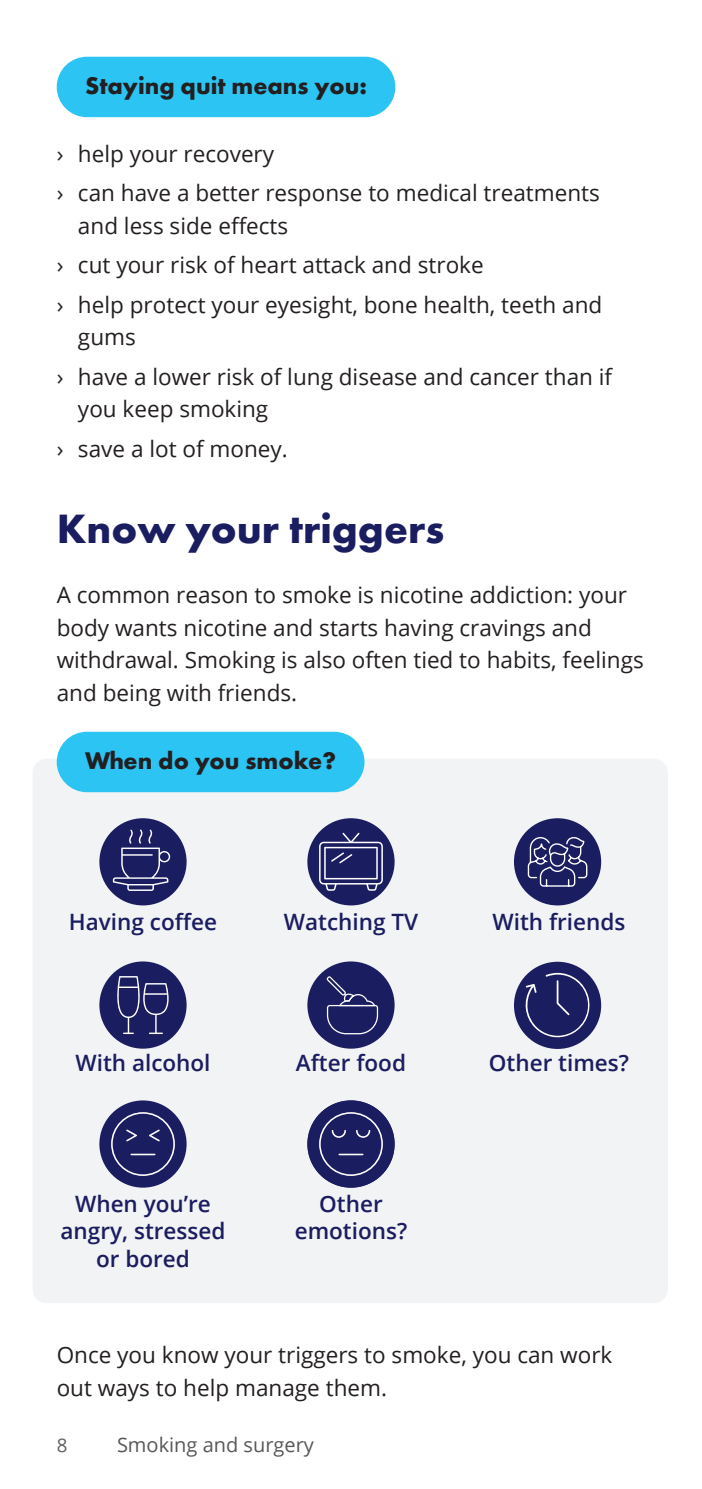
<style>
.page{position:relative;width:702px;height:1489px;background:#fff}
.page>*{position:absolute;margin:0;border:0;box-sizing:border-box;transform-origin:0 0}
.t1{font:700 42.5px "Futura PT";color:#1b1d61}
.Capsule_Blue_New{font:700 25px "Futura PT";color:#231f20}
.Body{font:22.5px/32.5px "Open Sans";color:#231f20}
.Body-2{font:600 22.5px/27.5px "Open Sans";color:#1b1d61;text-align:center}
.t2{font:20px "Open Sans";color:#57585a}
.t3{font:18.75px "Open Sans";color:#5e5f64}
</style>
<div class="page">
<hr style="left:701px;top:0;width:1px;height:1488px;background:#1b1d61">
<div style="left:33px;top:758px;width:635px;height:545px;background:#f2f3f4;border-radius:14px"></div>
<div style="left:99px;top:818px;width:87px;height:87px;background:#1b1d61;border-radius:50%"></div>
<div style="left:99px;top:961px;width:87px;height:87px;background:#1b1d61;border-radius:50%"></div>
<div style="left:99px;top:1100px;width:87px;height:87px;background:#1b1d61;border-radius:50%"></div>
<div style="left:307px;top:961px;width:87px;height:87px;background:#1b1d61;border-radius:50%"></div>
<div style="left:307px;top:818px;width:87px;height:87px;background:#1b1d61;border-radius:50%"></div>
<div style="left:514px;top:818px;width:87px;height:87px;background:#1b1d61;border-radius:50%"></div>
<div style="left:514px;top:961px;width:87px;height:87px;background:#1b1d61;border-radius:50%"></div>
<svg style="left:113px;top:829px;width:57px;height:61px"></svg>
<svg style="left:319px;top:832px;width:64px;height:58px"></svg>
<svg style="left:525px;top:972px;width:65px;height:65px"></svg>
<div style="left:307px;top:1100px;width:87px;height:87px;background:#1b1d61;border-radius:50%"></div>
<svg style="left:319px;top:1112px;width:64px;height:63px"></svg>
<svg style="left:117px;top:976px;width:52px;height:57px"></svg>
<svg style="left:111px;top:1112px;width:64px;height:63px"></svg>
<svg style="left:327px;top:976px;width:51px;height:58px"></svg>
<svg style="left:527px;top:837px;width:61px;height:50px"></svg>
<div style="left:57px;top:57px;width:338px;height:60px;background:#2bc4f3;border-radius:30px"></div>
<div style="left:57px;top:731px;width:307px;height:61px;background:#2bc4f3;border-radius:30px"></div>
<p class="Capsule_Blue_New" style="left:85px;top:69px;width:283px">Staying quit means you:</p>
<p class="Body" style="left:57px;top:136px;width:219px">› help your recovery</p>
<p class="Body" style="left:78px;top:176px;width:523px;text-indent:-21px">› can have a better response to medical treatments and less side effects</p>
<p class="Body" style="left:57px;top:248px;width:428px">› cut your risk of heart attack and stroke</p>
<p class="Body" style="left:78px;top:288px;width:525px;text-indent:-21px">› help protect your eyesight, bone health, teeth and gums</p>
<p class="Body" style="left:78px;top:360px;width:535px;text-indent:-21px">› have a lower risk of lung disease and cancer than if you keep smoking</p>
<p class="Body" style="left:57px;top:432px;width:233px">› save a lot of money.</p>
<h1 class="t1" style="left:57px;top:501px;width:389px">Know your triggers</h1>
<p class="Body" style="left:57px;top:578px;width:588px">A common reason to smoke is nicotine addiction: your body wants nicotine and starts having cravings and withdrawal. Smoking is also often tied to habits, feelings and being with friends.</p>
<p class="Capsule_Blue_New" style="left:85px;top:744px;width:252px">When do you smoke?</p>
<p class="Body-2" style="left:69px;top:907px;width:150px">Having coffee</p>
<p class="Body-2" style="left:284px;top:907px;width:136px">Watching TV</p>
<p class="Body-2" style="left:75px;top:1048px;width:137px">With alcohol</p>
<p class="Body-2" style="left:296px;top:1048px;width:112px">After food</p>
<p class="Body-2" style="left:61px;top:1189px;width:166px">When you’re angry, stressed or bored</p>
<p class="Body-2" style="left:295px;top:1189px;width:114px">Other emotions?</p>
<p class="Body-2" style="left:492px;top:907px;width:134px">With friends</p>
<p class="Body-2" style="left:489px;top:1048px;width:142px">Other times?</p>
<p class="Body" style="left:57px;top:1337px;width:557px">Once you know your triggers to smoke, you can work out ways to help manage them.</p>
<p class="t3" style="left:57px;top:1432px;width:12px">8</p>
<p class="t2" style="left:117px;top:1430px;width:198px">Smoking and surgery</p>
</div>
